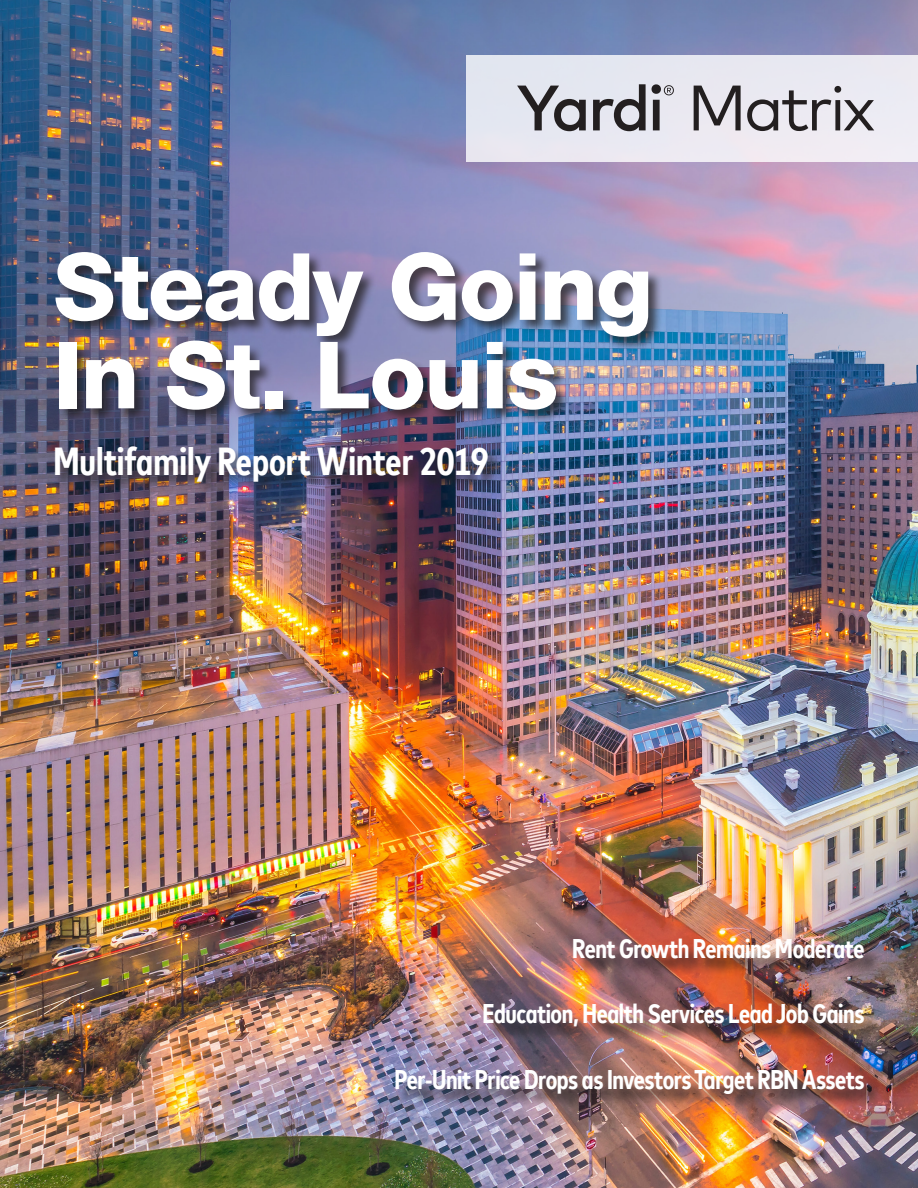
<style>
.page{position:relative;width:918px;height:1188px;background:#fff}
.page>*{position:absolute;margin:0;border:0;box-sizing:border-box;transform-origin:0 0}
.t1{font:800 93px/88.5px "Helvetica Neue LT Std";letter-spacing:-.02em;color:#fff}
.t2{font:700 condensed 39px "Mark Offc Pro";color:#fff}
.t3{font:700 condensed 27px "Mark Offc Pro";letter-spacing:-.015em;color:#fff}
</style>
<div class="page">
<img style="left:0;top:0;width:918px;height:1188px">
<div style="left:466px;top:55px;width:452px;height:107px;background:#e9e8f1"></div>
<div style="left:398px;top:942px;width:484px;height:170px;background:#231f20;opacity:.75"></div>
<div style="left:53px;top:251px;width:610px;height:246px;background:#231f20;opacity:.75"></div>
<svg style="left:517px;top:86px;width:69px;height:45px"></svg>
<svg style="left:593px;top:84px;width:53px;height:47px"></svg>
<svg style="left:652px;top:84px;width:22px;height:46px"></svg>
<svg style="left:694px;top:86px;width:47px;height:44px"></svg>
<svg style="left:747px;top:86px;width:127px;height:45px"></svg>
<p class="t1" style="left:53px;top:242px;width:601px">Steady Going<br>In St. Louis</p>
<p class="t2" style="left:53px;top:433px;width:436px">Multifamily Report Winter 2019</p>
<p class="t3" style="left:572px;top:929px;width:294px">Rent Growth Remains Moderate</p>
<p class="t3" style="left:483px;top:994px;width:383px">Education, Health Services Lead Job Gains</p>
<p class="t3" style="left:395px;top:1059px;width:471px">Per-Unit Price Drops as Investors Target RBN Assets</p>
</div>
